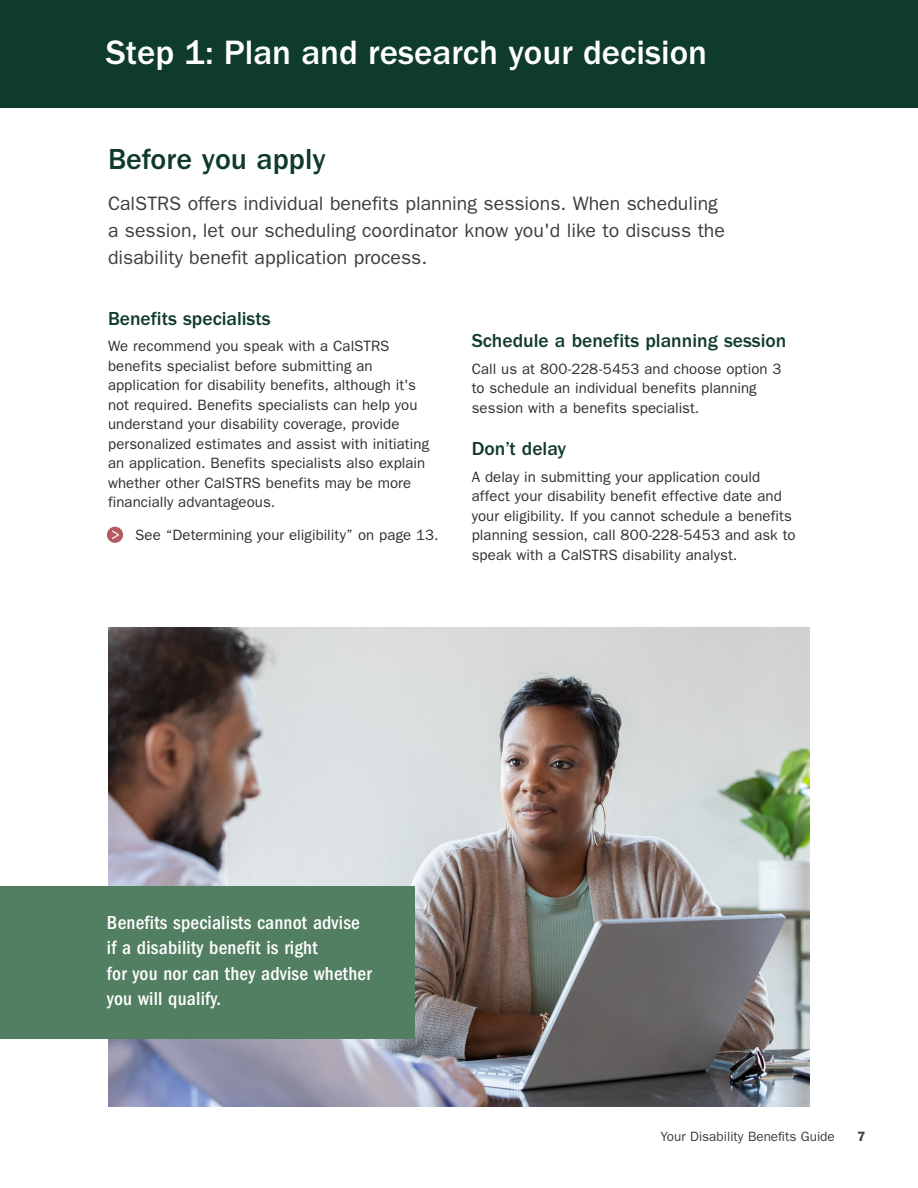
<style>
.page{position:relative;width:918px;height:1188px;background:#fff}
.page>*{position:absolute;margin:0;border:0;box-sizing:border-box;transform-origin:0 0}
.t1{font:500 35.1px "ITC Franklin Gothic Std";color:#fff}
.t2{font:500 30px "ITC Franklin Gothic Std";color:#103b2c}
.t3{font:19.5px/27px "ITC Franklin Gothic Std";color:#3e3e3f}
.t4{font:500 condensed 19.5px/25.5px "ITC Franklin Gothic Std";letter-spacing:.01em;color:#fff}
.t5{font:500 19.5px "ITC Franklin Gothic Std";color:#103b2c}
.t6{font:15px/19.5px "ITC Franklin Gothic Std";letter-spacing:.005em;color:#312f30}
.t7{font:13.5px "ITC Franklin Gothic Std";color:#3e3e3f}
.t8{font:600 13.5px "ITC Franklin Gothic Std";color:#3e3e3f}
</style>
<div class="page">
<img style="left:108px;top:627px;width:702px;height:480px">
<div style="left:0;top:886px;width:415px;height:152px;background:#527e61"></div>
<div style="left:0;top:0;width:918px;height:108px;background:#0e3b2a"></div>
<svg style="left:107px;top:527px;width:16px;height:16px"></svg>
<h2 class="t1" style="left:106px;top:32px;width:603px">Step 1: Plan and research your decision</h2>
<h3 class="t2" style="left:108px;top:142px;width:219px">Before you apply</h3>
<p class="t3" style="left:108px;top:190px;width:618px">CalSTRS offers individual benefits planning sessions. When scheduling a session, let our scheduling coordinator know you'd like to discuss the disability benefit application process.</p>
<h4 class="t5" style="left:108px;top:308px;width:164px">Benefits specialists</h4>
<p class="t6" style="left:108px;top:336px;width:323px">We recommend you speak with a CalSTRS benefits specialist before submitting an application for disability benefits, although it's not required. Benefits specialists can help you understand your disability coverage, provide personalized estimates and assist with initiating an application. Benefits specialists also explain whether other CalSTRS benefits may be more financially advantageous.</p>
<p class="t6" style="left:135px;top:525px;width:305px">See “Determining your eligibility” on page 13.</p>
<h4 class="t5" style="left:472px;top:330px;width:316px">Schedule a benefits planning session</h4>
<p class="t6" style="left:472px;top:359px;width:311px">Call us at 800-228-5453 and choose option 3 to schedule an individual benefits planning session with a benefits specialist.</p>
<h4 class="t5" style="left:472px;top:438px;width:96px">Don’t delay</h4>
<p class="t6" style="left:472px;top:467px;width:325px">A delay in submitting your application could affect your disability benefit effective date and your eligibility. If you cannot schedule a benefits planning session, call 800-228-5453 and ask to speak with a CalSTRS disability analyst.</p>
<p class="t4" style="left:107px;top:910px;width:266px">Benefits specialists cannot advise if a disability benefit is right<br>for you nor can they advise whether you will qualify.</p>
<p class="t7" style="left:661px;top:1128px;width:176px">Your Disability Benefits Guide</p>
<p class="t8" style="left:857px;top:1128px;width:10px">7</p>
</div>
